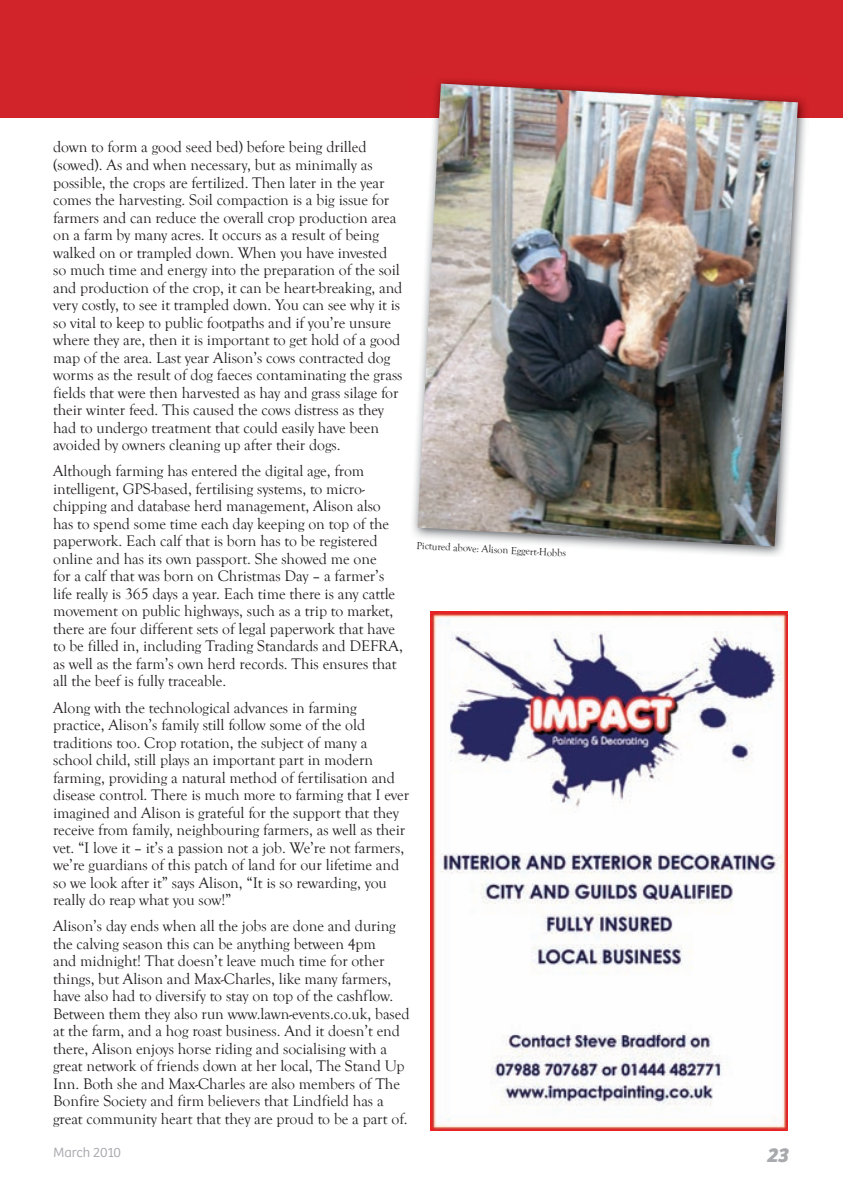
<style>
.page{position:relative;width:843px;height:1192px;background:#fff}
.page>*{position:absolute;margin:0;border:0;box-sizing:border-box;transform-origin:0 0}
.t1{font:italic 700 21px "Bree";color:#a8a9ad}
.t2{font:15.75px/17.5px "Goudy Old Style T";letter-spacing:-.005em;color:#231f20}
.t3{font:300 14px "Bree";color:#a8a9ad}
.t4{font:10.5px "Goudy Old Style T";color:#231f20}
</style>
<div class="page">
<img style="left:430px;top:611px;width:357px;height:519px">
<div style="left:0;top:0;width:842px;height:117px;background:#d1232a"></div>
<img style="left:409px;top:80px;width:398px;height:476px">
<img style="left:417px;top:84px;width:380px;height:462px">
<p class="t2" style="left:53px;top:139px;width:351px">down to form a good seed bed) before being drilled (sowed). As and when necessary, but as minimally as possible, the crops are fertilized. then later in the year comes the harvesting. soil compaction is a big issue for farmers and can reduce the overall crop production area on a farm by many acres. It occurs as a result of being walked on or trampled down. When you have invested so much time and energy into the preparation of the soil and production of the crop, it can be heart-breaking, and very costly, to see it trampled down. you can see why it is so vital to keep to public footpaths and if you’re unsure where they are, then it is important to get hold of a good map of the area. last year Alison’s cows contracted dog worms as the result of dog faeces contaminating the grass fields that were then harvested as hay and grass silage for their winter feed. this caused the cows distress as they had to undergo treatment that could easily have been avoided by owners cleaning up after their dogs.</p>
<p class="t2" style="left:53px;top:463px;width:351px">Although farming has entered the digital age, from intelligent, gPs-based, fertilising systems, to micro&shy;chipping and database herd management, Alison also has to spend some time each day keeping on top of the paperwork. Each calf that is born has to be registered online and has its own passport. she showed me one<br>for a calf that was born on Christmas Day – a farmer’s life really is 365 days a year. Each time there is any cattle movement on public highways, such as a trip to market, there are four different sets of legal paperwork that have to be filled in, including trading standards and DEFRA, as well as the farm’s own herd records. this ensures that all the beef is fully traceable.</p>
<p class="t2" style="left:53px;top:699px;width:357px">Along with the technological advances in farming practice, Alison’s family still follow some of the old traditions too. Crop rotation, the subject of many a school child, still plays an important part in modern farming, providing a natural method of fertilisation and disease control. there is much more to farming that I ever imagined and Alison is grateful for the support that they receive from family, neighbouring farmers, as well as their vet. “I love it – it’s a passion not a job. We’re not farmers, we’re guardians of this patch of land for our lifetime and so we look after it” says Alison, “It is so rewarding, you really do reap what you sow!”</p>
<p class="t2" style="left:53px;top:918px;width:358px">Alison’s day ends when all the jobs are done and during the calving season this can be anything between 4pm<br>and midnight! that doesn’t leave much time for other things, but Alison and Max-Charles, like many farmers, have also had to diversify to stay on top of the cashflow.<br>Between them they also run www.lawn-events.co.uk, based at the farm, and a hog roast business. And it doesn’t end there, Alison enjoys horse riding and socialising with a great network of friends down at her local, the stand up Inn. Both she and Max-Charles are also members of the Bonfire society and firm believers that lindfield has a great community heart that they are proud to be a part of.</p>
<p class="t4" style="left:417px;top:539px;width:153px;rotate:3deg">Pictured above: Alison Eggert-Hobbs</p>
<p class="t3" style="left:53px;top:1144px;width:69px">March 2010</p>
<h1 class="t1" style="left:766px;top:1143px;width:23px">23</h1>
</div>
